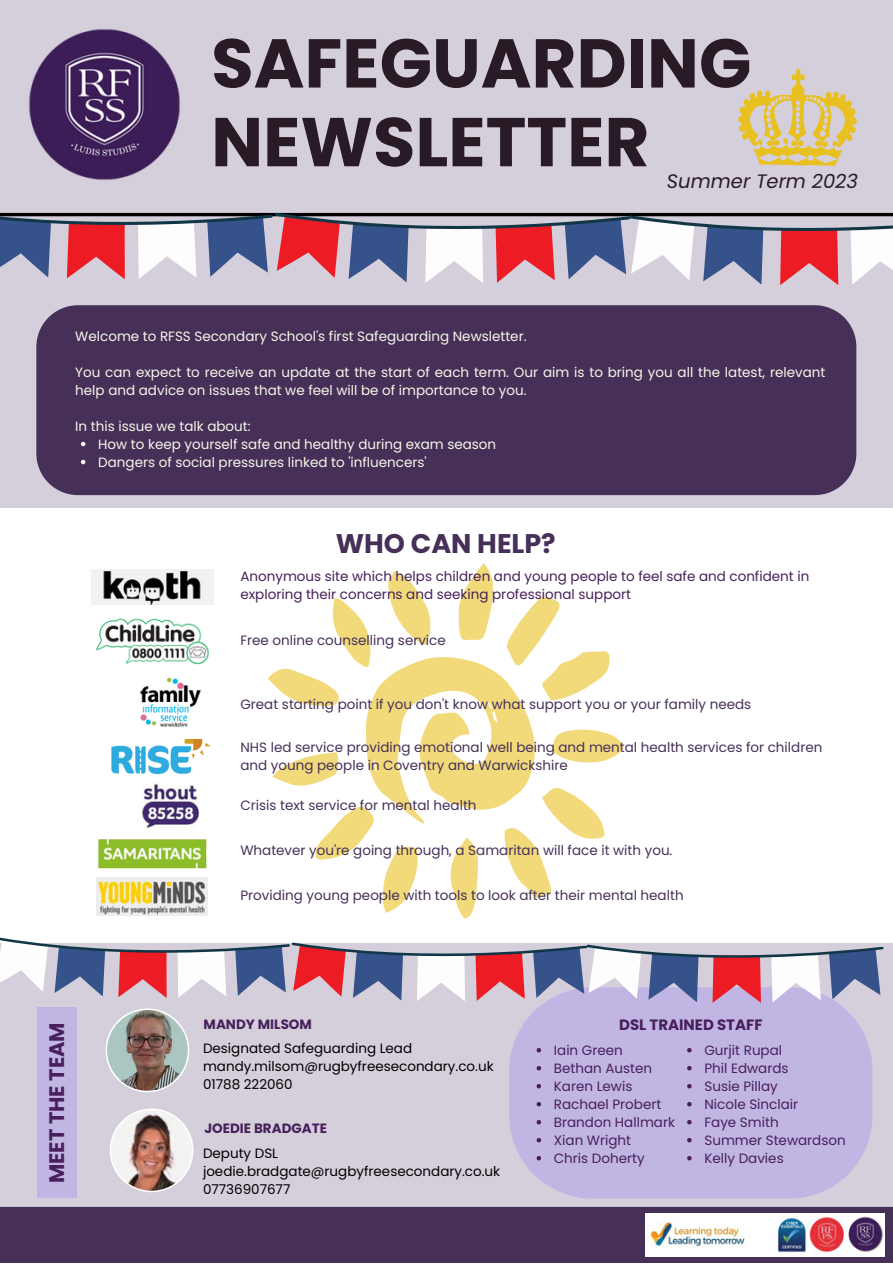
<style>
.page{position:relative;width:893px;height:1264px;background:#fff}
.page>*{position:absolute;margin:0;border:0;box-sizing:border-box;transform-origin:0 0}
.t1{font:700 69px/78.8px "Poppins";color:#291b25}
.t2{font:700 27px "Poppins";color:#463058}
.t3{font:700 21px "Poppins";color:#47205a}
.t4{font:italic 19.5px "Poppins";color:#291b25}
.t5{font:700 15px "Poppins";color:#47205a}
.t6{font:13.5px/18px "Poppins";color:#463058}
.t7{font:13.5px/18px "Poppins";color:#f6f6e9}
.t8{font:13.5px/18px "Poppins";color:#47205a}
.t9{font:13.5px "Poppins";color:#000}
.t10{font:700 13.5px "Poppins";color:#47205a}
</style>
<div class="page">
<div style="left:0;top:0;width:892px;height:1262px;background:#d5cfdb"></div>
<div style="left:0;top:508px;width:892px;height:434px;background:#fff"></div>
<svg style="left:268px;top:563px;width:356px;height:355px"></svg>
<img style="left:8px;top:8px;width:193px;height:193px;border-radius:50%">
<div style="left:36px;top:305px;width:820px;height:190px;background:#463058"></div>
<svg style="left:0;top:212px;width:892px;height:73px"></svg>
<svg style="left:738px;top:69px;width:119px;height:97px"></svg>
<img style="left:91px;top:569px;width:123px;height:35px">
<img style="left:95px;top:618px;width:114px;height:47px">
<img style="left:111px;top:739px;width:100px;height:34px">
<img style="left:97px;top:839px;width:110px;height:29px">
<img style="left:110px;top:1108px;width:83px;height:84px">
<svg style="left:509px;top:1092px;width:363px;height:106px;fill:#c1b5e3"></svg>
<svg style="left:687px;top:1101px;width:4px;height:5px"></svg>
<svg style="left:687px;top:1119px;width:4px;height:5px"></svg>
<svg style="left:687px;top:1137px;width:4px;height:5px"></svg>
<svg style="left:687px;top:1155px;width:4px;height:5px"></svg>
<svg style="left:536px;top:1101px;width:5px;height:5px"></svg>
<svg style="left:536px;top:1119px;width:5px;height:5px"></svg>
<svg style="left:536px;top:1137px;width:5px;height:5px"></svg>
<svg style="left:536px;top:1155px;width:5px;height:5px"></svg>
<svg style="left:0;top:937px;width:883px;height:155px"></svg>
<img style="left:140px;top:677px;width:61px;height:50px">
<img style="left:142px;top:784px;width:59px;height:44px">
<img style="left:96px;top:877px;width:112px;height:38px">
<div style="left:37px;top:1007px;width:40px;height:190px;background:#c1b5e3"></div>
<div style="left:0;top:1206px;width:892px;height:56px;background:#463058"></div>
<img style="left:645px;top:1213px;width:239px;height:43px">
<svg style="left:81px;top:442px;width:4px;height:4px"></svg>
<svg style="left:81px;top:460px;width:4px;height:4px"></svg>
<p class="t1" style="left:211px;top:24px;width:541px">SAFEGUARDING<br>NEWSLETTER</p>
<p class="t4" style="left:667px;top:167px;width:192px">Summer Term 2023</p>
<p class="t7" style="left:75px;top:327px;width:452px">Welcome to RFSS Secondary School's first Safeguarding Newsletter.</p>
<p class="t7" style="left:75px;top:363px;width:751px">You can expect to receive an update at the start of each term. Our aim is to bring you all the latest, relevant help and advice on issues that we feel will be of importance to you.</p>
<p class="t7" style="left:75px;top:417px;width:177px">In this issue we talk about:</p>
<p class="t7" style="left:98px;top:435px;width:399px">How to keep yourself safe and healthy during exam season</p>
<p class="t7" style="left:98px;top:453px;width:330px">Dangers of social pressures linked to 'influencers'</p>
<p class="t2" style="left:336px;top:525px;width:221px">WHO CAN HELP?</p>
<p class="t8" style="left:240px;top:567px;width:570px">Anonymous site which helps children and young people to feel safe and confident in exploring their concerns and seeking professional support</p>
<p class="t6" style="left:240px;top:631px;width:207px">Free online counselling service</p>
<p class="t6" style="left:240px;top:695px;width:512px">Great starting point if you don't know what support you or your family needs</p>
<p class="t6" style="left:240px;top:738px;width:583px">NHS led service providing emotional well being and mental health services for children and young people in Coventry and Warwickshire</p>
<p class="t6" style="left:240px;top:796px;width:237px">Crisis text service for mental health</p>
<p class="t6" style="left:240px;top:841px;width:433px">Whatever you're going through, a Samaritan will face it with you.</p>
<p class="t6" style="left:240px;top:885px;width:444px">Providing young people with tools to look after their mental health</p>
<p class="t3" style="left:42px;top:1183px;width:162px;rotate:-90deg">MEET THE TEAM</p>
<p class="t10" style="left:204px;top:1014px;width:110px">MANDY MILSOM</p>
<p class="t9" style="left:203px;top:1038px;width:211px">Designated Safeguarding Lead</p>
<p class="t9" style="left:203px;top:1056px;width:292px">mandy.milsom@rugbyfreesecondary.co.uk</p>
<p class="t9" style="left:203px;top:1074px;width:91px">01788 222060</p>
<p class="t10" style="left:204px;top:1119px;width:124px">JOEDIE BRADGATE</p>
<p class="t9" style="left:203px;top:1143px;width:77px">Deputy DSL</p>
<p class="t9" style="left:203px;top:1161px;width:299px">joedie.bradgate@rugbyfreesecondary.co.uk</p>
<p class="t9" style="left:203px;top:1179px;width:89px">07736907677</p>
<p class="t5" style="left:619px;top:1013px;width:145px">DSL TRAINED STAFF</p>
<p class="t8" style="left:554px;top:1040px;width:70px">Iain Green</p>
<p class="t8" style="left:554px;top:1058px;width:100px">Bethan Austen</p>
<p class="t8" style="left:554px;top:1076px;width:80px">Karen Lewis</p>
<p class="t8" style="left:554px;top:1094px;width:109px">Rachael Probert</p>
<p class="t8" style="left:554px;top:1112px;width:123px">Brandon Hallmark</p>
<p class="t8" style="left:554px;top:1130px;width:79px">Xian Wright</p>
<p class="t8" style="left:554px;top:1148px;width:92px">Chris Doherty</p>
<p class="t8" style="left:704px;top:1040px;width:79px">Gurjit Rupal</p>
<p class="t8" style="left:704px;top:1058px;width:86px">Phil Edwards</p>
<p class="t8" style="left:704px;top:1076px;width:75px">Susie Pillay</p>
<p class="t8" style="left:704px;top:1094px;width:95px">Nicole Sinclair</p>
<p class="t8" style="left:704px;top:1112px;width:76px">Faye Smith</p>
<p class="t8" style="left:704px;top:1130px;width:143px">Summer Stewardson</p>
<p class="t8" style="left:704px;top:1148px;width:81px">Kelly Davies</p>
</div>
